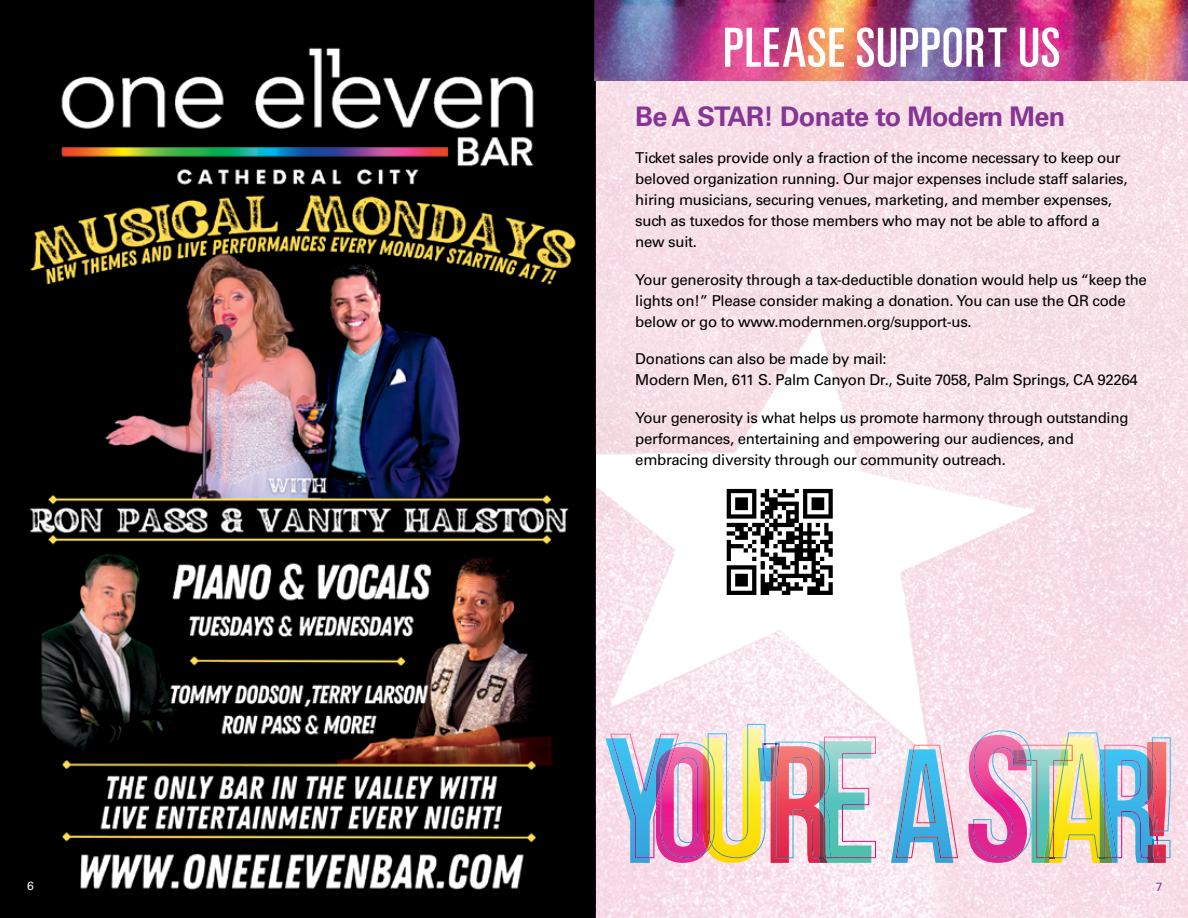
<style>
.page{position:relative;width:1188px;height:918px;background:#fff}
.page>*{position:absolute;margin:0;border:0;box-sizing:border-box;transform-origin:0 0}
.t1{font:54px "Univers LT Pro Ult Cond";letter-spacing:.01em;color:#fff}
.t2{font:700 27px "Univers LT Pro 65";letter-spacing:-.025em;color:#853694}
.t3{font:15px/21px "Univers LT Pro 55 Roman";letter-spacing:-.02em;color:#000}
.t4{font:12px "Univers LT Pro 55 Roman";color:#fff}
.t5{font:12px "Univers LT Pro 55 Roman";color:#853694}
</style>
<div class="page">
<img style="left:0;top:0;width:1188px;height:918px">
<img style="left:594px;top:0;width:594px;height:81px">
<div style="left:722px;top:485px;width:115px;height:114px;background:#fff"></div>
<svg style="left:727px;top:489px;width:106px;height:106px"></svg>
<img style="left:605px;top:724px;width:271px;height:139px">
<img style="left:824px;top:749px;width:1px;height:59px">
<svg style="left:891px;top:745px;width:67px;height:118px;background:#a0c4e0"></svg>
<img style="left:923px;top:764px;width:13px;height:59px">
<img style="left:968px;top:730px;width:203px;height:133px">
<img style="left:1152px;top:752px;width:6px;height:79px">
<h1 class="t1" style="left:723px;top:10px;width:339px">PLEASE SUPPORT US</h1>
<h2 class="t2" style="left:635px;top:97px;width:431px">Be A STAR! Donate to Modern Men</h2>
<p class="t3" style="left:635px;top:147px;width:494px">Ticket sales provide only a fraction of the income necessary to keep our beloved organization running. Our major expenses include staff salaries, hiring musicians, securing venues, marketing, and member expenses, such as tuxedos for those members who may not be able to afford a new suit.</p>
<p class="t3" style="left:635px;top:268px;width:513px">Your generosity through a tax-deductible donation would help us “keep the lights on!” Please consider making a donation. You can use the QR code below or go to www.modernmen.org/support-us.</p>
<p class="t3" style="left:635px;top:348px;width:504px">Donations can also be made by mail:<br>Modern Men, 611 S. Palm Canyon Dr., Suite 7058, Palm Springs, CA 92264</p>
<p class="t3" style="left:635px;top:406px;width:495px">Your generosity is what helps us promote harmony through outstanding performances, entertaining and empowering our audiences, and embracing diversity through our community outreach.</p>
<p class="t4" style="left:27px;top:877px;width:8px">6</p>
<p class="t5" style="left:1156px;top:879px;width:8px">7</p>
</div>
